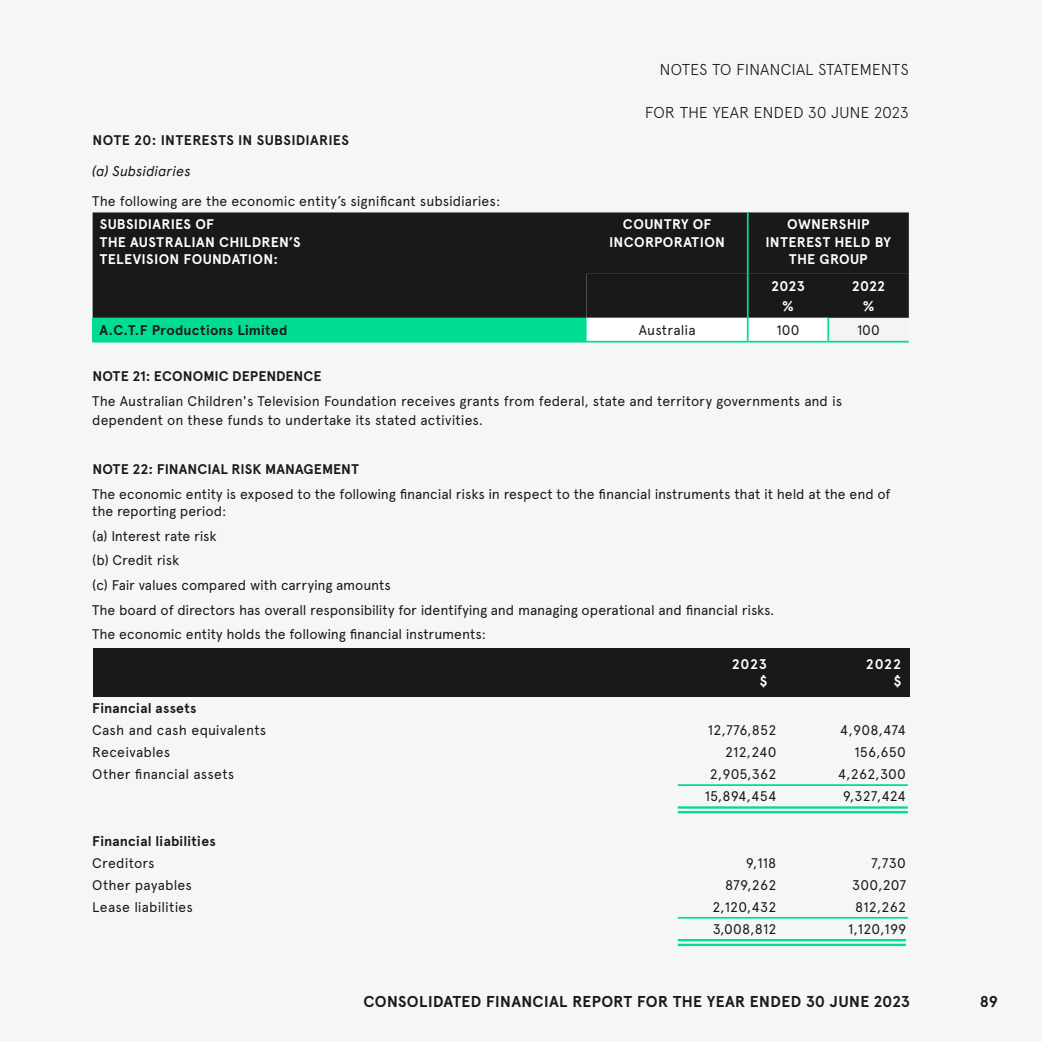
<style>
.page{position:relative;width:1042px;height:1042px;background:#f4f6f8}
.page>*{position:absolute;margin:0;border:0;box-sizing:border-box;transform-origin:0 0}
.BTS_Contents_Sub{font:700 15.75px "Apercu Pro";letter-spacing:.025em;color:#191919}
.BTS_Contents_Sub-2{font:300 15.75px "Apercu Pro";letter-spacing:.02em;color:#191919}
.body{font:700 15.75px "Apercu Pro";color:#191919}
.Body_Copy{font:14px/19.2px "Apercu";letter-spacing:-.005em;color:#191919}
.FINANCIALS_BODY{font:14px "Apercu";letter-spacing:.015em;color:#191919}
.Table_Header{font:700 14px/17.5px "Apercu";letter-spacing:.02em;color:#fff;text-align:center}
.Body_Copy-2{font:700 14px "Apercu";letter-spacing:.01em;color:#191919}
.FINANCIALS__2_Column_Single_Line{font:14px "Apercu";letter-spacing:.015em;color:#191919}
.FINANCIALS_BODY-2{font:700 14px "Apercu";letter-spacing:.02em;color:#191919}
.FINANCIALS__2_Column_Double_Line{font:14px "Apercu";letter-spacing:.01em;color:#191919}
.Financials_Body_TAB{font:italic 14px "Apercu Pro";color:#191919}
.Table_Yellow_Sub{font:700 14px "Apercu";letter-spacing:.01em;color:#fff}
.FINANCIALS_-_Note_Header{font:700 14px/17.2px "Apercu";letter-spacing:.05em;color:#fff;text-align:right}
</style>
<div class="page">
<div style="left:93px;top:212px;width:816px;height:106px;background:#191919"></div>
<div style="left:93px;top:318px;width:493px;height:24px;background:#00dc91"></div>
<hr style="left:747px;top:212px;width:1px;height:62px;background:#00dc91">
<svg style="left:586px;top:274px;width:323px;height:68px"></svg>
<hr style="left:748px;top:341px;width:80px;height:1px;background:#00dc91">
<hr style="left:827px;top:318px;width:2px;height:23px;background:#00dc91">
<hr style="left:828px;top:341px;width:81px;height:1px;background:#00dc91">
<div style="left:94px;top:648px;width:815px;height:49px;background:#191919"></div>
<hr style="left:678px;top:784px;width:230px;height:2px;background:#00dc91">
<hr style="left:678px;top:806px;width:230px;height:2px;background:#00dc91">
<hr style="left:678px;top:811px;width:230px;height:2px;background:#00dc91">
<hr style="left:678px;top:917px;width:230px;height:1px;background:#00dc91">
<hr style="left:678px;top:939px;width:228px;height:2px;background:#00dc91">
<hr style="left:678px;top:943px;width:228px;height:3px;background:#00dc91">
<p class="Body_Copy-2" style="left:92px;top:131px;width:258px">NOTE 20: INTERESTS IN SUBSIDIARIES</p>
<p class="Financials_Body_TAB" style="left:92px;top:161px;width:100px">(a) Subsidiaries</p>
<p class="Body_Copy" style="left:92px;top:191px;width:409px">The following are the economic entity’s significant subsidiaries:</p>
<p class="BTS_Contents_Sub-2" style="left:660px;top:58px;width:250px">NOTES TO FINANCIAL STATEMENTS</p>
<p class="BTS_Contents_Sub-2" style="left:645px;top:101px;width:265px">FOR THE YEAR ENDED 30 JUNE 2023</p>
<p class="Table_Header" style="left:100px;top:216px;width:202px;text-align:left">SUBSIDIARIES OF<br>THE AUSTRALIAN CHILDREN’S<br>TELEVISION FOUNDATION:</p>
<p class="Table_Header" style="left:609px;top:216px;width:117px">COUNTRY OF<br>INCORPORATION</p>
<p class="Table_Header" style="left:765px;top:216px;width:127px">OWNERSHIP<br>INTEREST HELD BY<br>THE GROUP</p>
<p class="Table_Yellow_Sub" style="left:771px;top:277px;width:35px">2023</p>
<p class="Table_Yellow_Sub" style="left:782px;top:297px;width:13px">%</p>
<p class="Table_Yellow_Sub" style="left:852px;top:277px;width:35px">2022</p>
<p class="Table_Yellow_Sub" style="left:862px;top:297px;width:13px">%</p>
<p class="FINANCIALS_BODY-2" style="left:100px;top:321px;width:189px">A.C.T.F Productions Limited</p>
<p class="FINANCIALS_BODY" style="left:639px;top:321px;width:58px">Australia</p>
<p class="FINANCIALS_BODY" style="left:776px;top:321px;width:24px">100</p>
<p class="FINANCIALS_BODY" style="left:857px;top:321px;width:24px">100</p>
<p class="Body_Copy-2" style="left:92px;top:368px;width:231px">NOTE 21: ECONOMIC DEPENDENCE</p>
<p class="Body_Copy" style="left:92px;top:391px;width:751px">The Australian Children's Television Foundation receives grants from federal, state and territory governments and is dependent on these funds to undertake its stated activities.</p>
<p class="Body_Copy-2" style="left:92px;top:461px;width:268px">NOTE 22: FINANCIAL RISK MANAGEMENT</p>
<p class="Body_Copy" style="left:92px;top:485px;width:800px;line-height:17.2px">The economic entity is exposed to the following financial risks in respect to the financial instruments that it held at the end of the reporting period:</p>
<p class="Body_Copy" style="left:92px;top:526px;width:126px">(a) Interest rate risk</p>
<p class="Body_Copy" style="left:92px;top:551px;width:88px">(b) Credit risk</p>
<p class="Body_Copy" style="left:92px;top:575px;width:300px">(c) Fair values compared with carrying amounts</p>
<p class="Body_Copy" style="left:92px;top:600px;width:684px">The board of directors has overall responsibility for identifying and managing operational and financial risks.</p>
<p class="Body_Copy" style="left:92px;top:624px;width:395px">The economic entity holds the following financial instruments:</p>
<p class="FINANCIALS_-_Note_Header" style="left:732px;top:655px;width:37px">2023 $</p>
<p class="FINANCIALS_-_Note_Header" style="left:866px;top:655px;width:37px">2022 $</p>
<p class="FINANCIALS_BODY-2" style="left:92px;top:699px;width:106px">Financial assets</p>
<p class="FINANCIALS_BODY" style="left:92px;top:722px;width:176px">Cash and cash equivalents</p>
<p class="FINANCIALS_BODY" style="left:708px;top:722px;width:70px">12,776,852</p>
<p class="FINANCIALS_BODY" style="left:840px;top:722px;width:68px">4,908,474</p>
<p class="FINANCIALS_BODY" style="left:92px;top:744px;width:79px">Receivables</p>
<p class="FINANCIALS_BODY" style="left:725px;top:744px;width:53px">212,240</p>
<p class="FINANCIALS_BODY" style="left:854px;top:744px;width:53px">156,650</p>
<p class="FINANCIALS__2_Column_Single_Line" style="left:92px;top:766px;width:144px">Other financial assets</p>
<p class="FINANCIALS__2_Column_Single_Line" style="left:710px;top:766px;width:68px">2,905,362</p>
<p class="FINANCIALS__2_Column_Single_Line" style="left:837px;top:766px;width:70px">4,262,300</p>
<p class="FINANCIALS__2_Column_Double_Line" style="left:705px;top:788px;width:73px">15,894,454</p>
<p class="FINANCIALS__2_Column_Double_Line" style="left:843px;top:788px;width:65px">9,327,424</p>
<p class="FINANCIALS_BODY-2" style="left:92px;top:832px;width:125px">Financial liabilities</p>
<p class="FINANCIALS_BODY" style="left:92px;top:854px;width:64px">Creditors</p>
<p class="FINANCIALS_BODY" style="left:746px;top:854px;width:32px">9,118</p>
<p class="FINANCIALS_BODY" style="left:871px;top:854px;width:36px">7,730</p>
<p class="FINANCIALS_BODY" style="left:92px;top:876px;width:101px">Other payables</p>
<p class="FINANCIALS_BODY" style="left:725px;top:876px;width:53px">879,262</p>
<p class="FINANCIALS_BODY" style="left:852px;top:876px;width:56px">300,207</p>
<p class="FINANCIALS__2_Column_Single_Line" style="left:92px;top:898px;width:102px">Lease liabilities</p>
<p class="FINANCIALS__2_Column_Single_Line" style="left:712px;top:898px;width:66px">2,120,432</p>
<p class="FINANCIALS__2_Column_Single_Line" style="left:855px;top:898px;width:52px">812,262</p>
<p class="FINANCIALS__2_Column_Double_Line" style="left:713px;top:921px;width:65px">3,008,812</p>
<p class="FINANCIALS__2_Column_Double_Line" style="left:848px;top:921px;width:59px">1,120,199</p>
<p class="BTS_Contents_Sub" style="left:363px;top:989px;width:548px">CONSOLIDATED FINANCIAL REPORT FOR THE YEAR ENDED 30 JUNE 2023</p>
<p class="body" style="left:980px;top:989px;width:19px">89</p>
</div>
